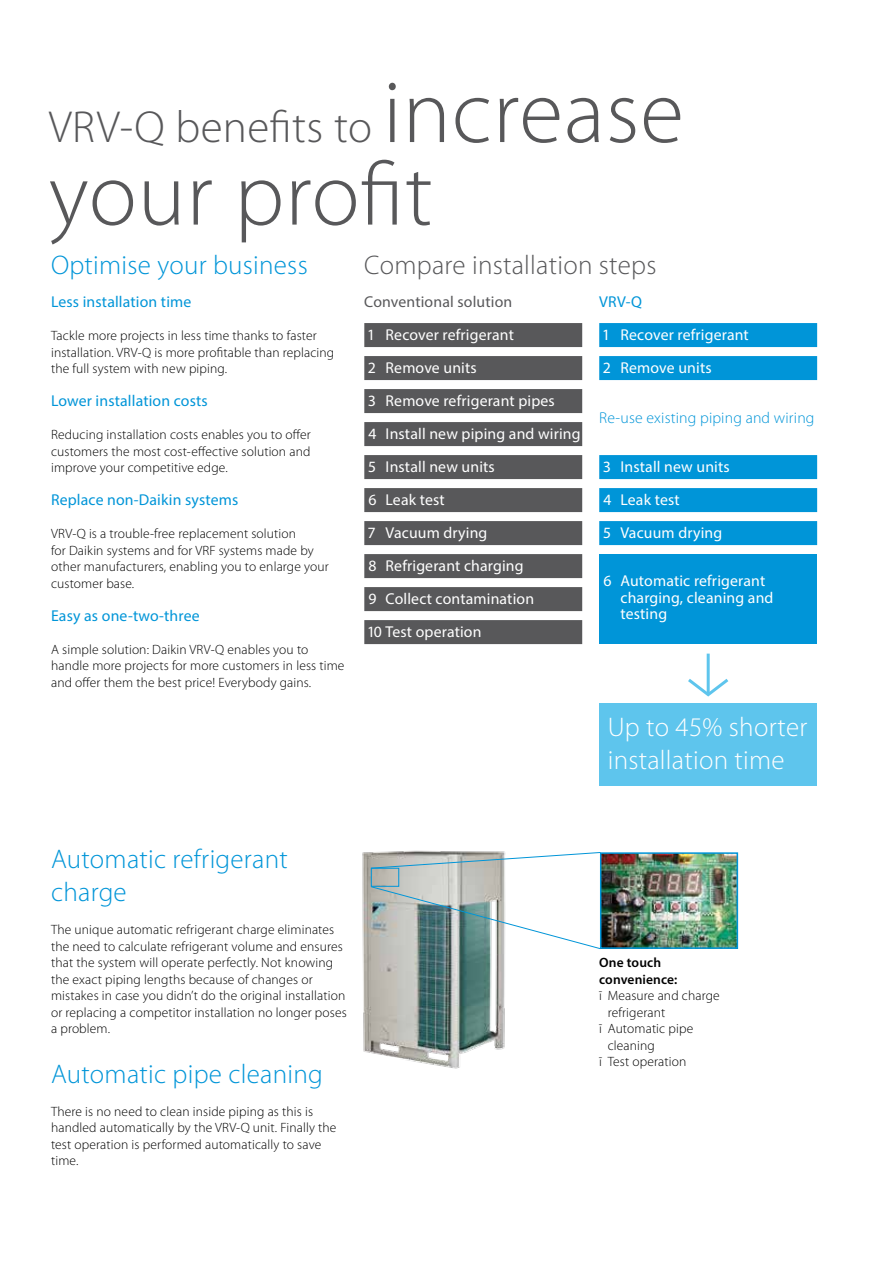
<style>
.page{position:relative;width:881px;height:1263px;background:#fff}
.page>*{position:absolute;margin:0;border:0;box-sizing:border-box;transform-origin:0 0}
.t1{font:300 90px "Myriad Pro";letter-spacing:.01em;color:#58585a}
.t2{font:300 45px "Myriad Pro";letter-spacing:.01em;color:#58585a}
.t3{font:300 27px/33px "Myriad Pro";letter-spacing:.01em;color:#0095d8}
.t4{font:300 27px/33px "Myriad Pro";letter-spacing:.01em;color:#fff}
.t5{font:300 27px "Myriad Pro";letter-spacing:.01em;color:#58585a}
.t6{font:15.75px/33px "Myriad Pro";letter-spacing:.01em;color:#fff}
.t7{font:15.75px "Myriad Pro";letter-spacing:.01em;color:#0095d8}
.t8{font:300 15.75px "Myriad Pro";letter-spacing:.01em;color:#0095d8}
.t9{font:15.75px "Myriad Pro";letter-spacing:.01em;color:#58585a}
.t10{font:300 13.5px/16.5px "Myriad Pro";letter-spacing:.01em;color:#000}
.t11{font:600 13.5px/16.5px "Myriad Pro";letter-spacing:.01em;color:#000}
.s1{font-size:90px}
</style>
<div class="page">
<div style="left:599px;top:554px;width:217px;height:90px;background:#0095d8"></div>
<div style="left:364px;top:323px;width:218px;height:24px;background:#58585a"></div>
<div style="left:364px;top:356px;width:218px;height:24px;background:#58585a"></div>
<div style="left:364px;top:389px;width:218px;height:24px;background:#58585a"></div>
<div style="left:364px;top:422px;width:218px;height:24px;background:#58585a"></div>
<div style="left:364px;top:455px;width:218px;height:24px;background:#58585a"></div>
<div style="left:364px;top:488px;width:218px;height:24px;background:#58585a"></div>
<div style="left:364px;top:521px;width:218px;height:24px;background:#58585a"></div>
<div style="left:364px;top:554px;width:218px;height:24px;background:#58585a"></div>
<div style="left:364px;top:587px;width:218px;height:24px;background:#58585a"></div>
<div style="left:364px;top:620px;width:218px;height:24px;background:#58585a"></div>
<div style="left:599px;top:323px;width:217px;height:24px;background:#0095d8"></div>
<div style="left:599px;top:356px;width:217px;height:24px;background:#0095d8"></div>
<div style="left:599px;top:455px;width:217px;height:24px;background:#0095d8"></div>
<div style="left:599px;top:488px;width:217px;height:24px;background:#0095d8"></div>
<div style="left:599px;top:521px;width:217px;height:24px;background:#0095d8"></div>
<img style="left:362px;top:850px;width:143px;height:219px">
<img style="left:602px;top:855px;width:132px;height:91px">
<div style="left:599px;top:852px;width:138px;height:97px;border:2px solid #0095d8"></div>
<div style="left:371px;top:868px;width:28px;height:19px;border:1px solid #0095d8"></div>
<svg style="left:370px;top:852px;width:230px;height:17px"></svg>
<svg style="left:370px;top:886px;width:231px;height:63px"></svg>
<div style="left:599px;top:703px;width:217px;height:83px;background:#5ec5ed"></div>
<hr style="left:706px;top:654px;width:3px;height:40px;background:#5ec5ed">
<svg style="left:688px;top:676px;width:41px;height:21px"></svg>
<h2 class="t2" style="left:49px;top:102px;width:636px">VRV-Q benefits to <span class="s1">increase</span></h2>
<h1 class="t1" style="left:49px;top:145px;width:385px">your profit</h1>
<h3 class="t3" style="left:51px;top:249px;width:258px">Optimise your business</h3>
<p class="t7" style="left:51px;top:292px;width:142px">Less installation time</p>
<p class="t10" style="left:51px;top:328px;width:284px">Tackle more projects in less time thanks to faster installation. VRV-Q is more profitable than replacing the full system with new piping.</p>
<p class="t7" style="left:51px;top:391px;width:158px">Lower installation costs</p>
<p class="t10" style="left:51px;top:427px;width:261px;text-align:justify">Reducing installation costs enables you to offer customers the most cost-effective solution and improve your competitive edge.</p>
<p class="t7" style="left:51px;top:490px;width:189px">Replace non-Daikin systems</p>
<p class="t10" style="left:51px;top:526px;width:279px">VRV-Q is a trouble-free replacement solution<br>for Daikin systems and for VRF systems made by other manufacturers, enabling you to enlarge your customer base.</p>
<p class="t7" style="left:51px;top:606px;width:150px">Easy as one-two-three</p>
<p class="t10" style="left:51px;top:641px;width:295px">A simple solution: Daikin VRV-Q enables you to handle more projects for more customers in less time and offer them the best price! Everybody gains.</p>
<h3 class="t5" style="left:364px;top:250px;width:293px">Compare installation steps</h3>
<p class="t9" style="left:364px;top:292px;width:149px">Conventional solution</p>
<p class="t6" style="left:368px;top:318px;width:213px">1 Recover refrigerant<br>2 Remove units<br>3 Remove refrigerant pipes<br>4 Install new piping and wiring<br>5 Install new units<br>6 Leak test<br>7 Vacuum drying<br>8 Refrigerant charging<br>9 Collect contamination<br>10 Test operation</p>
<p class="t6" style="left:603px;top:318px;width:147px">1 Recover refrigerant<br>2 Remove units</p>
<p class="t7" style="left:599px;top:292px;width:44px">VRV-Q</p>
<p class="t8" style="left:599px;top:409px;width:217px">Re-use existing piping and wiring</p>
<p class="t6" style="left:603px;top:450px;width:128px">3 Install new units<br>4 Leak test<br>5 Vacuum drying</p>
<p class="t6" style="left:620px;top:572px;width:154px;line-height:16.5px;text-indent:-17px">6 Automatic refrigerant charging, cleaning and testing</p>
<h3 class="t3" style="left:51px;top:843px;width:238px">Automatic refrigerant charge</h3>
<p class="t10" style="left:51px;top:922px;width:297px">The unique automatic refrigerant charge eliminates the need to calculate refrigerant volume and ensures that the system will operate perfectly. Not knowing the exact piping lengths because of changes or mistakes in case you didn’t do the original installation or replacing a competitor installation no longer poses a problem.</p>
<h3 class="t3" style="left:51px;top:1057px;width:273px">Automatic pipe cleaning</h3>
<p class="t10" style="left:51px;top:1103px;width:287px">There is no need to clean inside piping as this is handled automatically by the VRV-Q unit. Finally the test operation is performed automatically to save time.</p>
<h3 class="t4" style="left:607px;top:711px;width:201px">Up to 45% shorter installation time</h3>
<p class="t11" style="left:599px;top:954px;width:80px">One touch convenience:</p>
<p class="t10" style="left:599px;top:987px;width:122px">ū Measure and charge</p>
<p class="t10" style="left:607px;top:1004px;width:59px">refrigerant</p>
<p class="t10" style="left:599px;top:1020px;width:95px">ū Automatic pipe</p>
<p class="t10" style="left:607px;top:1037px;width:49px">cleaning</p>
<p class="t10" style="left:599px;top:1053px;width:89px">ū Test operation</p>
</div>
